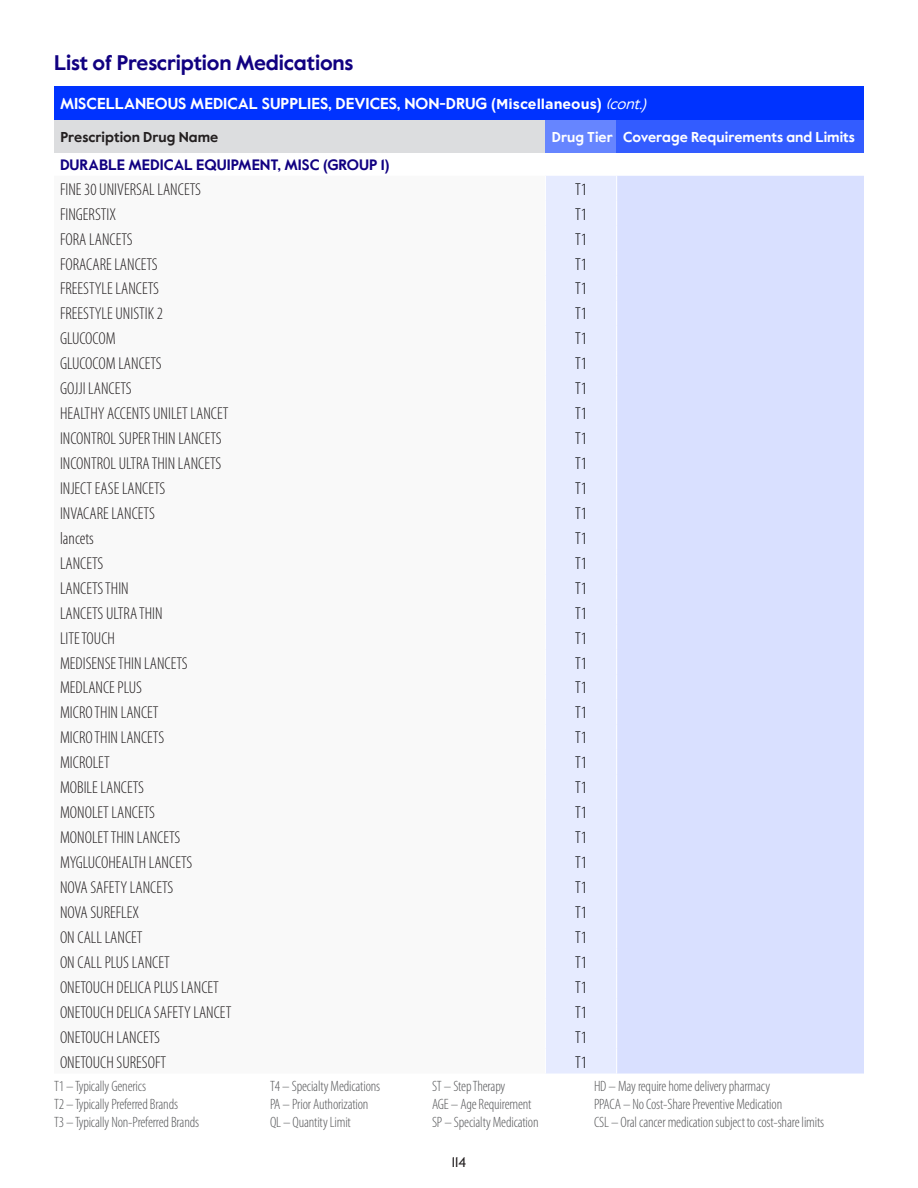
<style>
.page{position:relative;width:918px;height:1188px;background:#fff}
.page>*{position:absolute;margin:0;border:0;box-sizing:border-box;transform-origin:0 0}
.t1{font:700 21px "Value Sans Pro";letter-spacing:-.01em;color:#110081}
.t2{font:300 condensed 17.25px "Myriad Pro";color:#231f20}
.table_txt{font:300 condensed 17.25px "Myriad Pro";color:#000}
.Drug_list_categories{font:700 15.75px "Value Sans Pro";color:#fff}
.t3{font:300 condensed 15px "Myriad Pro";letter-spacing:-.01em;color:#57585a}
.table_subhead{font:700 15px "Value Sans Pro";color:#110081}
.Table_column_header{font:700 14.25px "Value Sans Pro";color:#fff}
.Table_column_header-2{font:700 14.25px "Value Sans Pro";color:#231f20}
.t4{font:14.25px "Value Sans Pro";color:#231f20}
.s1{font-family:"Gotham";font-size:14.25px}
.s2{font-weight:400;font-style:italic;font-size:15px}
</style>
<div class="page">
<div style="left:54px;top:86px;width:810px;height:34px;background:#03f"></div>
<div style="left:54px;top:120px;width:491px;height:32px;background:#dcdddf"></div>
<div style="left:545px;top:120px;width:72px;height:32px;background:#6685ff"></div>
<div style="left:617px;top:120px;width:247px;height:32px;background:#335cff"></div>
<div style="left:546px;top:176px;width:70px;height:898px;background:#e6ebff"></div>
<div style="left:617px;top:176px;width:247px;height:898px;background:#d9e0ff"></div>
<p class="t1" style="left:54px;top:50px;width:301px">List of Prescription Medications</p>
<p class="Drug_list_categories" style="left:60px;top:94px;width:592px">MISCELLANEOUS MEDICAL SUPPLIES, DEVICES, NON-DRUG (<span class="s1">Miscellaneous</span>) <span class="s2">(cont.)</span></p>
<p class="Table_column_header-2" style="left:60px;top:128px;width:159px">Prescription Drug Name</p>
<p class="Table_column_header" style="left:552px;top:128px;width:62px">Drug Tier</p>
<p class="Table_column_header" style="left:623px;top:128px;width:233px">Coverage Requirements and Limits</p>
<p class="table_subhead" style="left:60px;top:156px;width:331px">DURABLE MEDICAL EQUIPMENT, MISC (GROUP 1)</p>
<p class="t2" style="left:60px;top:179px;width:142px">FINE 30 UNIVERSAL LANCETS</p>
<p class="table_txt" style="left:575px;top:179px;width:13px">T1</p>
<p class="t2" style="left:60px;top:204px;width:58px">FINGERSTIX</p>
<p class="table_txt" style="left:575px;top:204px;width:13px">T1</p>
<p class="t2" style="left:60px;top:229px;width:74px">FORA LANCETS</p>
<p class="table_txt" style="left:575px;top:229px;width:13px">T1</p>
<p class="t2" style="left:60px;top:254px;width:99px">FORACARE LANCETS</p>
<p class="table_txt" style="left:575px;top:254px;width:13px">T1</p>
<p class="t2" style="left:60px;top:279px;width:100px">FREESTYLE LANCETS</p>
<p class="table_txt" style="left:575px;top:279px;width:13px">T1</p>
<p class="t2" style="left:60px;top:304px;width:105px">FREESTYLE UNISTIK 2</p>
<p class="table_txt" style="left:575px;top:304px;width:13px">T1</p>
<p class="t2" style="left:60px;top:328px;width:57px">GLUCOCOM</p>
<p class="table_txt" style="left:575px;top:328px;width:13px">T1</p>
<p class="t2" style="left:60px;top:353px;width:103px">GLUCOCOM LANCETS</p>
<p class="table_txt" style="left:575px;top:353px;width:13px">T1</p>
<p class="t2" style="left:60px;top:378px;width:73px">GOJJI LANCETS</p>
<p class="table_txt" style="left:575px;top:378px;width:13px">T1</p>
<p class="t2" style="left:60px;top:403px;width:170px">HEALTHY ACCENTS UNILET LANCET</p>
<p class="table_txt" style="left:575px;top:403px;width:13px">T1</p>
<p class="t2" style="left:60px;top:428px;width:163px">INCONTROL SUPER THIN LANCETS</p>
<p class="table_txt" style="left:575px;top:428px;width:13px">T1</p>
<p class="t2" style="left:60px;top:453px;width:163px">INCONTROL ULTRA THIN LANCETS</p>
<p class="table_txt" style="left:575px;top:453px;width:13px">T1</p>
<p class="t2" style="left:60px;top:478px;width:107px">INJECT EASE LANCETS</p>
<p class="table_txt" style="left:575px;top:478px;width:13px">T1</p>
<p class="t2" style="left:60px;top:503px;width:96px">INVACARE LANCETS</p>
<p class="table_txt" style="left:575px;top:503px;width:13px">T1</p>
<p class="t2" style="left:60px;top:528px;width:35px">lancets</p>
<p class="table_txt" style="left:575px;top:528px;width:13px">T1</p>
<p class="t2" style="left:60px;top:553px;width:45px">LANCETS</p>
<p class="table_txt" style="left:575px;top:553px;width:13px">T1</p>
<p class="t2" style="left:60px;top:578px;width:70px">LANCETS THIN</p>
<p class="table_txt" style="left:575px;top:578px;width:13px">T1</p>
<p class="t2" style="left:60px;top:603px;width:104px">LANCETS ULTRA THIN</p>
<p class="table_txt" style="left:575px;top:603px;width:13px">T1</p>
<p class="t2" style="left:60px;top:628px;width:56px">LITE TOUCH</p>
<p class="table_txt" style="left:575px;top:628px;width:13px">T1</p>
<p class="t2" style="left:60px;top:653px;width:129px">MEDISENSE THIN LANCETS</p>
<p class="table_txt" style="left:575px;top:653px;width:13px">T1</p>
<p class="t2" style="left:60px;top:678px;width:84px">MEDLANCE PLUS</p>
<p class="table_txt" style="left:575px;top:678px;width:13px">T1</p>
<p class="t2" style="left:60px;top:703px;width:100px">MICRO THIN LANCET</p>
<p class="table_txt" style="left:575px;top:703px;width:13px">T1</p>
<p class="t2" style="left:60px;top:727px;width:106px">MICRO THIN LANCETS</p>
<p class="table_txt" style="left:575px;top:727px;width:13px">T1</p>
<p class="t2" style="left:60px;top:752px;width:51px">MICROLET</p>
<p class="table_txt" style="left:575px;top:752px;width:13px">T1</p>
<p class="t2" style="left:60px;top:777px;width:85px">MOBILE LANCETS</p>
<p class="table_txt" style="left:575px;top:777px;width:13px">T1</p>
<p class="t2" style="left:60px;top:802px;width:97px">MONOLET LANCETS</p>
<p class="table_txt" style="left:575px;top:802px;width:13px">T1</p>
<p class="t2" style="left:60px;top:827px;width:122px">MONOLET THIN LANCETS</p>
<p class="table_txt" style="left:575px;top:827px;width:13px">T1</p>
<p class="t2" style="left:60px;top:852px;width:134px">MYGLUCOHEALTH LANCETS</p>
<p class="table_txt" style="left:575px;top:852px;width:13px">T1</p>
<p class="t2" style="left:60px;top:877px;width:115px">NOVA SAFETY LANCETS</p>
<p class="table_txt" style="left:575px;top:877px;width:13px">T1</p>
<p class="t2" style="left:60px;top:902px;width:81px">NOVA SUREFLEX</p>
<p class="table_txt" style="left:575px;top:902px;width:13px">T1</p>
<p class="t2" style="left:60px;top:927px;width:84px">ON CALL LANCET</p>
<p class="table_txt" style="left:575px;top:927px;width:13px">T1</p>
<p class="t2" style="left:60px;top:952px;width:111px">ON CALL PLUS LANCET</p>
<p class="table_txt" style="left:575px;top:952px;width:13px">T1</p>
<p class="t2" style="left:60px;top:977px;width:160px">ONETOUCH DELICA PLUS LANCET</p>
<p class="table_txt" style="left:575px;top:977px;width:13px">T1</p>
<p class="t2" style="left:60px;top:1002px;width:173px">ONETOUCH DELICA SAFETY LANCET</p>
<p class="table_txt" style="left:575px;top:1002px;width:13px">T1</p>
<p class="t2" style="left:60px;top:1027px;width:101px">ONETOUCH LANCETS</p>
<p class="table_txt" style="left:575px;top:1027px;width:13px">T1</p>
<p class="t2" style="left:60px;top:1052px;width:108px">ONETOUCH SURESOFT</p>
<p class="table_txt" style="left:575px;top:1052px;width:13px">T1</p>
<p class="t3" style="left:54px;top:1077px;width:94px">T1 – Typically Generics</p>
<p class="t3" style="left:270px;top:1077px;width:112px">T4 – Specialty Medications</p>
<p class="t3" style="left:432px;top:1077px;width:75px">ST – Step Therapy</p>
<p class="t3" style="left:594px;top:1077px;width:178px">HD – May require home delivery pharmacy</p>
<p class="t3" style="left:54px;top:1095px;width:126px">T2 – Typically Preferred Brands</p>
<p class="t3" style="left:270px;top:1095px;width:100px">PA – Prior Authorization</p>
<p class="t3" style="left:432px;top:1095px;width:101px">AGE – Age Requirement</p>
<p class="t3" style="left:594px;top:1095px;width:190px">PPACA – No Cost-Share Preventive Medication</p>
<p class="t3" style="left:54px;top:1113px;width:147px">T3 – Typically Non-Preferred Brands</p>
<p class="t3" style="left:270px;top:1113px;width:82px">QL – Quantity Limit</p>
<p class="t3" style="left:432px;top:1113px;width:108px">SP – Specialty Medication</p>
<p class="t3" style="left:594px;top:1113px;width:232px">CSL – Oral cancer medication subject to cost-share limits</p>
<p class="t4" style="left:452px;top:1153px;width:16px">114</p>
</div>
